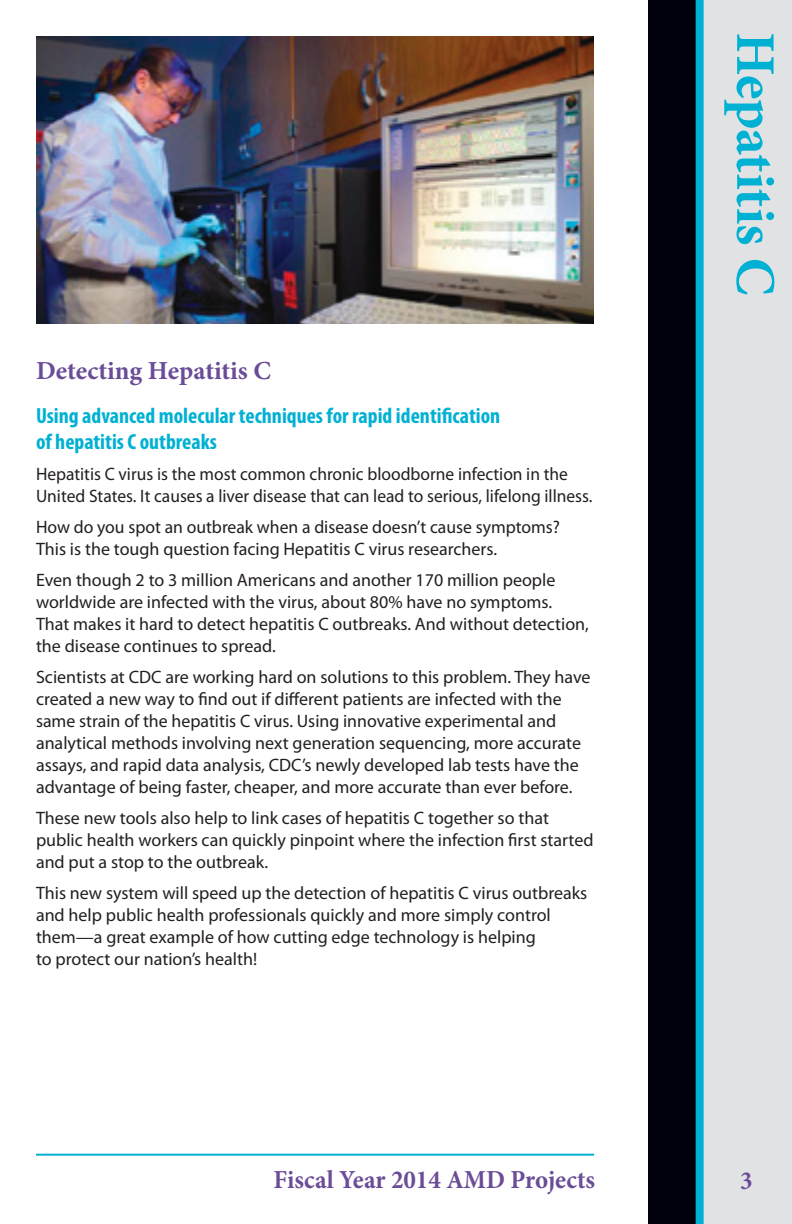
<style>
.page{position:relative;width:792px;height:1224px;background:#fff}
.page>*{position:absolute;margin:0;border:0;box-sizing:border-box;transform-origin:0 0}
.P_-_SIDEBARS{font:700 56px "Minion Pro";letter-spacing:-.01em;color:#00b1d3}
.H3_-_Header_1{font:700 26px "Minion Pro";color:#6a4c97;scale:.96 1}
.H3_-_Header_1-2{font:700 26px "Minion Pro";color:#6a4c97}
.H4_-_Sub_Heads{font:700 condensed 22px/26px "Myriad Pro";color:#00b1d3}
.P_-_Body_Copy{font:18px/22px "Myriad Pro";color:#231f20}
</style>
<div class="page">
<hr style="left:36px;top:1154px;width:558px;height:2px;background:#00b1d3">
<div style="left:699px;top:0;width:93px;height:1224px;background:#e1e2e4"></div>
<div style="left:648px;top:0;width:55px;height:1224px;background:#00000a"></div>
<div style="left:696px;top:0;width:8px;height:1224px;background:#00b1d3"></div>
<img style="left:36px;top:36px;width:558px;height:287px">
<p class="H3_-_Header_1-2" style="left:36px;top:355px;width:237px">Detecting Hepatitis C</p>
<p class="H4_-_Sub_Heads" style="left:36px;top:403px;width:466px">Using advanced molecular techniques for rapid identification of hepatitis C outbreaks</p>
<p class="P_-_Body_Copy" style="left:36px;top:463px;width:558px">Hepatitis C virus is the most common chronic bloodborne infection in the<br>United States. It causes a liver disease that can lead to serious, lifelong illness.</p>
<p class="P_-_Body_Copy" style="left:36px;top:516px;width:526px">How do you spot an outbreak when a disease doesn’t cause symptoms?<br>This is the tough question facing Hepatitis C virus researchers.</p>
<p class="P_-_Body_Copy" style="left:36px;top:569px;width:555px">Even though 2 to 3 million Americans and another 170 million people worldwide are infected with the virus, about 80% have no symptoms.<br>That makes it hard to detect hepatitis C outbreaks. And without detection, the disease continues to spread.</p>
<p class="P_-_Body_Copy" style="left:36px;top:666px;width:556px">Scientists at CDC are working hard on solutions to this problem. They have created a new way to find out if different patients are infected with the same strain of the hepatitis C virus. Using innovative experimental and analytical methods involving next generation sequencing, more accurate assays, and rapid data analysis, CDC’s newly developed lab tests have the advantage of being faster, cheaper, and more accurate than ever before.</p>
<p class="P_-_Body_Copy" style="left:36px;top:807px;width:559px">These new tools also help to link cases of hepatitis C together so that public health workers can quickly pinpoint where the infection first started and put a stop to the outbreak.</p>
<p class="P_-_Body_Copy" style="left:36px;top:882px;width:553px">This new system will speed up the detection of hepatitis C virus outbreaks and help public health professionals quickly and more simply control them—a great example of how cutting edge technology is helping<br>to protect our nation’s health!</p>
<p class="P_-_SIDEBARS" style="left:789px;top:32px;width:265px;rotate:90deg">Hepatitis C</p>
<h2 class="H3_-_Header_1" style="left:274px;top:1164px;width:336px">Fiscal Year 2014 AMD Projects</h2>
<h2 class="H3_-_Header_1" style="left:740px;top:1165px;width:14px">3</h2>
</div>
